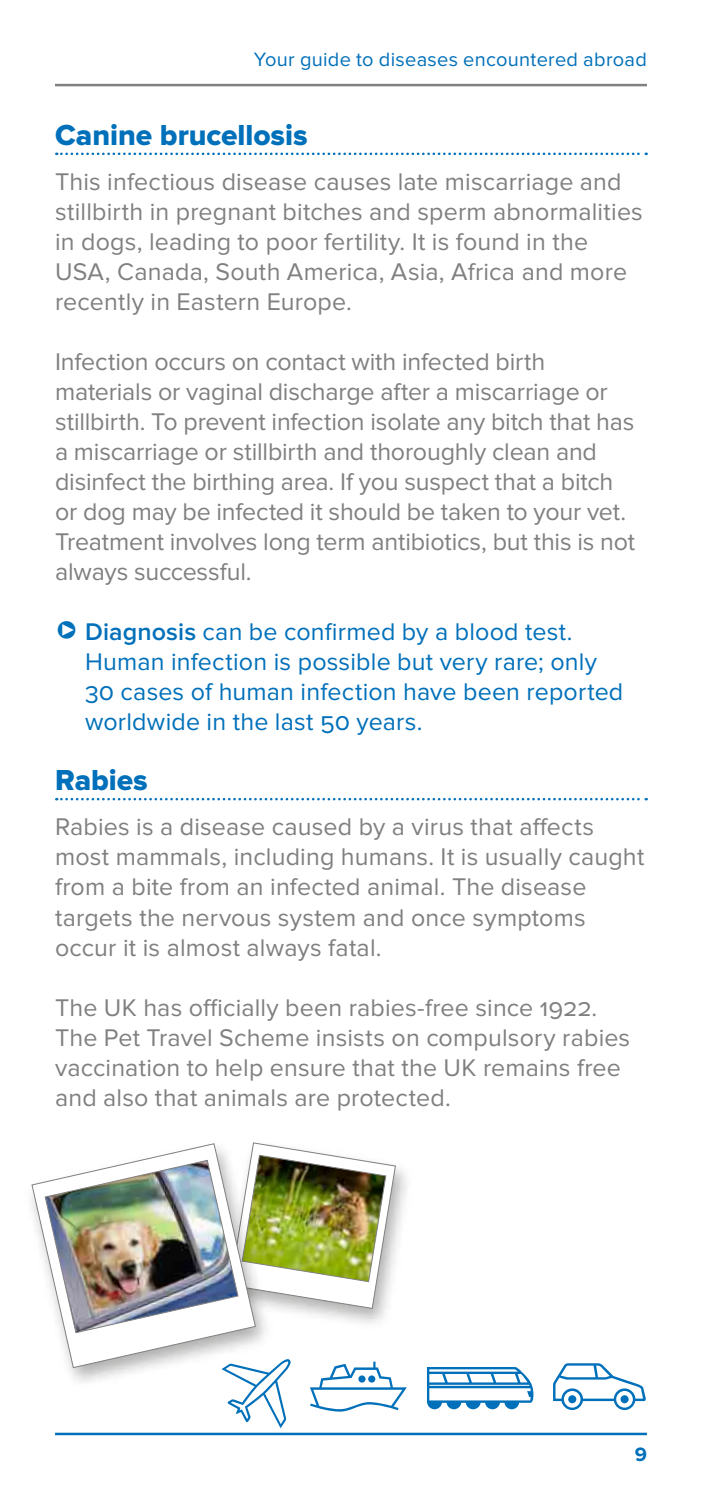
<style>
.page{position:relative;width:702px;height:1489px;background:#fff}
.page>*{position:absolute;margin:0;border:0;box-sizing:border-box;transform-origin:0 0}
.Heading_1{font:30px "Proxima Nova Extrabld";color:#0070ba}
.Body{font:25px/30px "Proxima Nova";letter-spacing:.005em;color:#818080}
.t1{font:25px/30px "Proxima Nova";letter-spacing:.005em;color:#0070ba}
.t2{font:20px "Proxima Nova";letter-spacing:.015em;color:#0070ba}
.t3{font:700 20px "Proxima Nova";color:#0070ba}
.s1{font-weight:600}
</style>
<div class="page">
<hr style="left:55px;top:84px;width:592px;height:2px;background:#818080">
<hr style="left:55px;top:1432px;width:592px;height:2px;background:#0070ba">
<div style="left:222px;top:1138px;width:191px;height:192px;background:#1d1d1b;opacity:.35"></div>
<svg style="left:56px;top:153px;width:590px;height:2px"></svg>
<svg style="left:56px;top:798px;width:590px;height:2px"></svg>
<div style="left:24px;top:1138px;width:250px;height:250px;background:#1d1d1b;opacity:.35"></div>
<svg style="left:32px;top:1143px;width:224px;height:224px"></svg>
<img style="left:45px;top:1142px;width:350px;height:190px">
<svg style="left:221px;top:1358px;width:53px;height:30px"></svg>
<p class="t2" style="left:254px;top:50px;width:395px">Your guide to diseases encountered abroad</p>
<p class="Heading_1" style="left:55px;top:121px;width:254px">Canine brucellosis</p>
<p class="Body" style="left:55px;top:168px;width:589px">This infectious disease causes late miscarriage and stillbirth in pregnant bitches and sperm abnormalities in dogs, leading to poor fertility. It is found in the USA, Canada, South America, Asia, Africa and more recently in Eastern Europe.</p>
<p class="Body" style="left:55px;top:348px;width:581px">Infection occurs on contact with infected birth materials or vaginal discharge after a miscarriage or stillbirth. To prevent infection isolate any bitch that has a miscarriage or stillbirth and thoroughly clean and disinfect the birthing area. If you suspect that a bitch or dog may be infected it should be taken to your vet.<br>Treatment involves long term antibiotics, but this is not always successful.</p>
<p class="t1" style="left:85px;top:618px;width:539px;text-indent:-30px">❑ <span class="s1">Diagnosis</span> can be confirmed by a blood test.<br>Human infection is possible but very rare; only 30 cases of human infection have been reported worldwide in the last 50 years.</p>
<p class="Heading_1" style="left:55px;top:766px;width:94px">Rabies</p>
<p class="Body" style="left:55px;top:813px;width:590px">Rabies is a disease caused by a virus that affects most mammals, including humans. It is usually caught from a bite from an infected animal. The disease targets the nervous system and once symptoms occur it is almost always fatal.</p>
<p class="Body" style="left:55px;top:993px;width:576px">The UK has officially been rabies-free since 1922.<br>The Pet Travel Scheme insists on compulsory rabies vaccination to help ensure that the UK remains free and also that animals are protected.</p>
<p class="t3" style="left:634px;top:1445px;width:14px">9</p>
</div>
